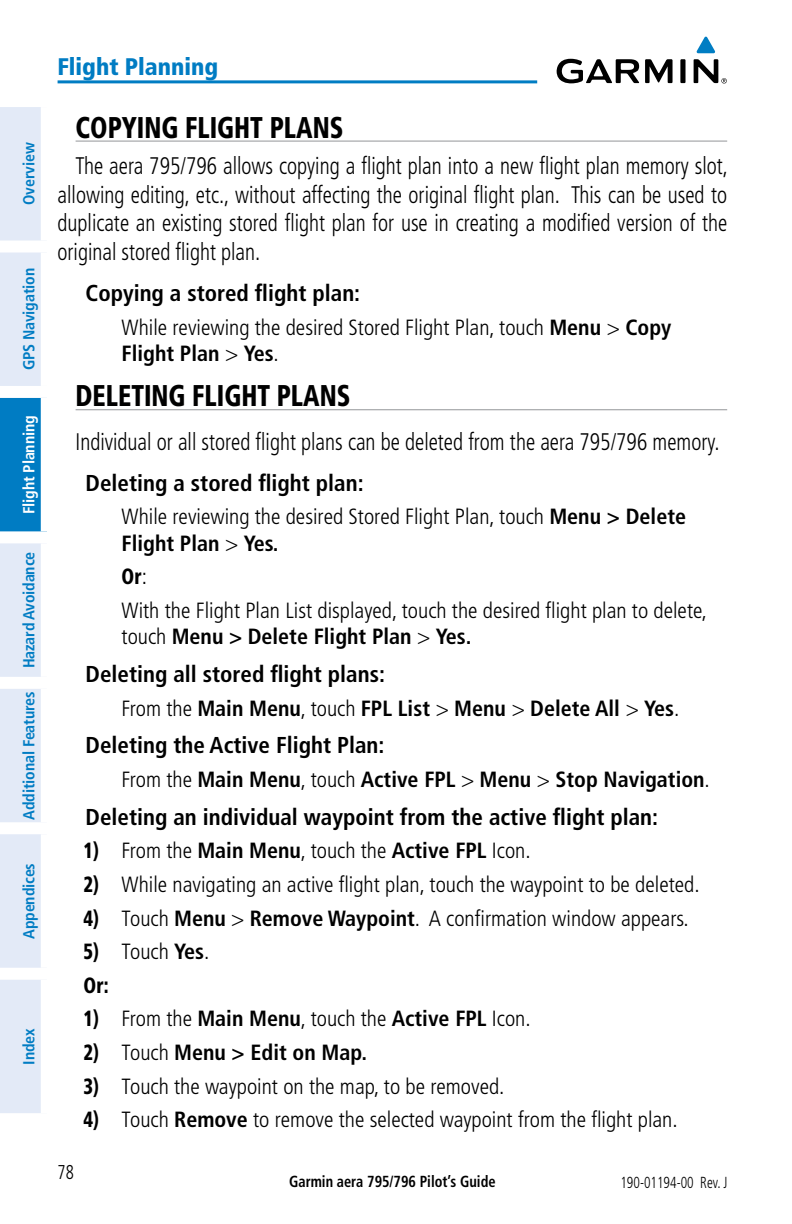
<style>
.page{position:relative;width:792px;height:1224px;background:#fff}
.page>*{position:absolute;margin:0;border:0;box-sizing:border-box;transform-origin:0 0}
.Heading_2{font:900 condensed 30px "Frutiger";color:#000;scale:.85 1}
.G300{font:300 condensed 24px/28.8px "Frutiger";color:#000;text-align:justify;scale:.9 1}
.t1{font:900 condensed 24px "Frutiger";color:#007cc3}
.PROCEDURE_HEAD{font:700 condensed 23px "Frutiger";color:#000}
.Procedure{font:300 condensed 22px/26.4px "Frutiger";color:#000}
.Procedure-2{font:700 condensed 22px "Frutiger";color:#000}
.Procedure-3{font:900 condensed 22px "Frutiger";color:#000;scale:.85 1}
.t2{font:300 condensed 20px "Frutiger";color:#000;scale:.85 1}
.t3{font:700 condensed 16px "Frutiger";letter-spacing:-.01em;color:#007cc3}
.t4{font:700 condensed 16px "Frutiger";color:#000;scale:.9 1}
.t5{font:300 condensed 16px "Frutiger";color:#000;scale:.85 1}
.t6{font:700 condensed 16px "Frutiger";letter-spacing:-.01em;color:#fff}
.s1{font-weight:700}
.s2{font-weight:300}
.s3{font-weight:900}
</style>
<div class="page">
<div style="left:0;top:107px;width:41px;height:1006px;background:#e3eaf7"></div>
<div style="left:0;top:392px;width:47px;height:145px;background:#007cc3"></div>
<div style="left:0;top:241px;width:53px;height:12px;background:#fff"></div>
<div style="left:0;top:386px;width:53px;height:12px;background:#fff"></div>
<div style="left:41px;top:398px;width:12px;height:133px;background:#fff"></div>
<div style="left:0;top:531px;width:53px;height:12px;background:#fff"></div>
<div style="left:0;top:677px;width:53px;height:12px;background:#fff"></div>
<div style="left:0;top:822px;width:53px;height:12px;background:#fff"></div>
<div style="left:0;top:968px;width:53px;height:12px;background:#fff"></div>
<hr style="left:76px;top:141px;width:651px;height:1px;background:#939598">
<hr style="left:76px;top:409px;width:651px;height:1px;background:#939598">
<svg style="left:697px;top:37px;width:18px;height:16px"></svg>
<svg style="left:557px;top:59px;width:170px;height:24px"></svg>
<hr style="left:58px;top:80px;width:479px;height:3px;background:#007dc3">
<p class="t3" style="left:19px;top:205px;width:64px;rotate:-90deg">Overview</p>
<p class="t3" style="left:19px;top:370px;width:104px;rotate:-90deg">GPS Navigation</p>
<p class="t6" style="left:19px;top:514px;width:100px;rotate:-90deg">Flight Planning</p>
<p class="t3" style="left:19px;top:668px;width:118px;rotate:-90deg">Hazard Avoidance</p>
<p class="t3" style="left:19px;top:820px;width:130px;rotate:-90deg">Additional Features</p>
<p class="t3" style="left:19px;top:939px;width:77px;rotate:-90deg">Appendices</p>
<p class="t3" style="left:19px;top:1065px;width:38px;rotate:-90deg">Index</p>
<p class="t1" style="left:57px;top:52px;width:162px">Flight Planning</p>
<p class="Heading_2" style="left:76px;top:109px;width:317px">COPYING FLIGHT PLANS</p>
<p class="G300" style="left:58px;top:151px;width:746px;text-indent:18px">The aera 795/796 allows copying a flight plan into a new flight plan memory slot, allowing editing, etc., without affecting the original flight plan. This can be used to duplicate an existing stored flight plan for use in creating a modified version of the original stored flight plan.</p>
<p class="PROCEDURE_HEAD" style="left:86px;top:280px;width:276px">Copying a stored flight plan:</p>
<p class="Procedure" style="left:122px;top:314px;width:551px">While reviewing the desired Stored Flight Plan, touch <span class="s1">Menu</span> &gt; <span class="s1">Copy<br>Flight Plan</span> &gt; <span class="s1">Yes</span>.</p>
<p class="Heading_2" style="left:76px;top:378px;width:325px">DELETING FLIGHT PLANS</p>
<p class="G300" style="left:76px;top:427px;width:717px">Individual or all stored flight plans can be deleted from the aera 795/796 memory.</p>
<p class="PROCEDURE_HEAD" style="left:86px;top:469px;width:280px">Deleting a stored flight plan:</p>
<p class="Procedure" style="left:122px;top:504px;width:566px">While reviewing the desired Stored Flight Plan, touch <span class="s1">Menu &gt; Delete<br>Flight Plan</span> &gt; <span class="s1">Yes.</span></p>
<p class="Procedure-3" style="left:122px;top:564px;width:31px">Or<span class="s2">:</span></p>
<p class="Procedure" style="left:122px;top:598px;width:587px">With the Flight Plan List displayed, touch the desired flight plan to delete, touch <span class="s1">Menu &gt; Delete Flight Plan</span> &gt; <span class="s1">Yes.</span></p>
<p class="PROCEDURE_HEAD" style="left:86px;top:661px;width:301px">Deleting all stored flight plans:</p>
<p class="Procedure-2" style="left:122px;top:695px;width:559px"><span class="s2">From the</span> Main Menu<span class="s2">, touch</span> FPL List <span class="s2">&gt;</span> Menu <span class="s2">&gt;</span> Delete All <span class="s2">&gt;</span> Yes<span class="s2">.</span></p>
<p class="PROCEDURE_HEAD" style="left:86px;top:732px;width:300px">Deleting the Active Flight Plan:</p>
<p class="Procedure-2" style="left:122px;top:766px;width:590px"><span class="s2">From the</span> Main Menu<span class="s2">, touch</span> Active FPL <span class="s2">&gt;</span> Menu <span class="s2">&gt;</span> Stop Navigation<span class="s2">.</span></p>
<p class="PROCEDURE_HEAD" style="left:86px;top:803px;width:574px">Deleting an individual waypoint from the active flight plan:</p>
<p class="Procedure" style="left:84px;top:838px;width:449px"><span class="s3">1)</span> From the <span class="s1">Main Menu</span>, touch the <span class="s1">Active FPL</span> Icon.</p>
<p class="Procedure" style="left:84px;top:871px;width:618px"><span class="s3">2)</span> While navigating an active flight plan, touch the waypoint to be deleted.</p>
<p class="Procedure" style="left:84px;top:905px;width:607px"><span class="s3">4)</span> Touch <span class="s1">Menu</span> &gt; <span class="s1">Remove Waypoint</span>. A confirmation window appears.</p>
<p class="Procedure" style="left:84px;top:939px;width:127px"><span class="s3">5)</span> Touch <span class="s1">Yes</span>.</p>
<p class="Procedure-3" style="left:84px;top:972px;width:31px">Or:</p>
<p class="Procedure" style="left:84px;top:1006px;width:449px"><span class="s3">1)</span> From the <span class="s1">Main Menu</span>, touch the <span class="s1">Active FPL</span> Icon.</p>
<p class="Procedure-2" style="left:84px;top:1039px;width:285px"><span class="s3">2)</span> <span class="s2">Touch</span> Menu &gt; Edit on Map.</p>
<p class="Procedure" style="left:84px;top:1073px;width:422px"><span class="s3">3)</span> Touch the waypoint on the map, to be removed.</p>
<p class="Procedure" style="left:84px;top:1107px;width:596px"><span class="s3">4)</span> Touch <span class="s1">Remove</span> to remove the selected waypoint from the flight plan.</p>
<p class="t2" style="left:58px;top:1161px;width:21px">78</p>
<p class="t4" style="left:289px;top:1172px;width:231px">Garmin aera 795/796 Pilot’s Guide</p>
<p class="t5" style="left:620px;top:1173px;width:128px">190-01194-00 Rev. J</p>
</div>
